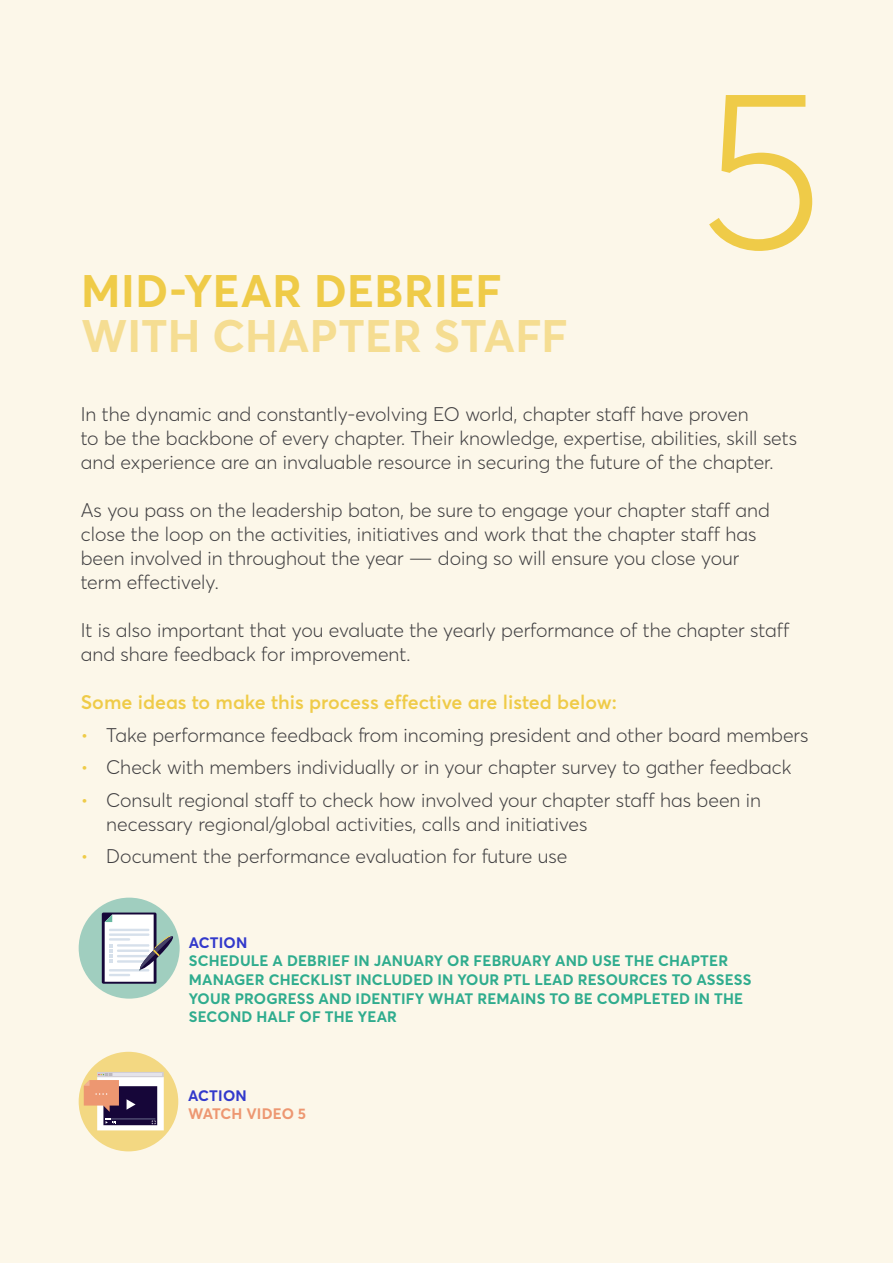
<style>
.page{position:relative;width:893px;height:1263px;background:#fcf7e9}
.page>*{position:absolute;margin:0;border:0;box-sizing:border-box;transform-origin:0 0}
.t1{font:300 225px "Averta PE";color:#efcb48}
.t2{font:700 45px "Averta PE";letter-spacing:.005em;color:#f5dd92}
.t3{font:700 45px "Averta PE";letter-spacing:.01em;color:#efcb48}
.t4{font:300 19.5px/24px "Averta PE";color:#414042}
.t5{font:600 19.5px "Averta PE";color:#efcb48}
.t6{font:700 15px/18.8px "Averta PE";letter-spacing:.01em;color:#2fac8e}
.t7{font:700 15px "Averta PE";letter-spacing:.01em;color:#3239cb}
.t8{font:700 15px "Averta PE";color:#ed9771}
.s1{color:#efcb48}
</style>
<div class="page">
<div style="left:79px;top:898px;width:101px;height:101px;background:#a0cebf;border-radius:50%"></div>
<svg style="left:102px;top:912px;width:55px;height:72px"></svg>
<svg style="left:105px;top:914px;width:69px;height:68px"></svg>
<div style="left:79px;top:1052px;width:99px;height:99px;background:#f3d882;border-radius:50%"></div>
<div style="left:97px;top:1072px;width:67px;height:5px;background:#d1ced5"></div>
<svg style="left:84px;top:1073px;width:80px;height:57px;background:#a1888c"></svg>
<h2 class="t3" style="left:81px;top:259px;width:422px">MID-YEAR DEBRIEF</h2>
<h2 class="t2" style="left:81px;top:304px;width:488px">WITH CHAPTER STAFF</h2>
<h1 class="t1" style="left:700px;top:17px;width:123px">5</h1>
<p class="t4" style="left:81px;top:402px;width:718px">In the dynamic and constantly-evolving EO world, chapter staff have proven<br>to be the backbone of every chapter. Their knowledge, expertise, abilities, skill sets and experience are an invaluable resource in securing the future of the chapter.</p>
<p class="t4" style="left:81px;top:498px;width:691px">As you pass on the leadership baton, be sure to engage your chapter staff and close the loop on the activities, initiatives and work that the chapter staff has been involved in throughout the year ― doing so will ensure you close your term effectively.</p>
<p class="t4" style="left:81px;top:618px;width:710px">It is also important that you evaluate the yearly performance of the chapter staff and share feedback for improvement.</p>
<p class="t5" style="left:81px;top:689px;width:538px">Some ideas to make this process effective are listed below:</p>
<p class="t4" style="left:81px;top:722px;width:729px"><span class="s1">•</span> Take performance feedback from incoming president and other board members</p>
<p class="t4" style="left:81px;top:755px;width:712px"><span class="s1">•</span> Check with members individually or in your chapter survey to gather feedback</p>
<p class="t4" style="left:106px;top:787px;width:656px;text-indent:-26px"><span class="s1">•</span> Consult regional staff to check how involved your chapter staff has been in necessary regional/global activities, calls and initiatives</p>
<p class="t4" style="left:81px;top:844px;width:488px"><span class="s1">•</span> Document the performance evaluation for future use</p>
<p class="t7" style="left:189px;top:932px;width:60px">ACTION</p>
<p class="t6" style="left:189px;top:951px;width:564px">SCHEDULE A DEBRIEF IN JANUARY OR FEBRUARY AND USE THE CHAPTER MANAGER CHECKLIST INCLUDED IN YOUR PTL LEAD RESOURCES TO ASSESS YOUR PROGRESS AND IDENTIFY WHAT REMAINS TO BE COMPLETED IN THE SECOND HALF OF THE YEAR</p>
<p class="t7" style="left:188px;top:1085px;width:60px">ACTION</p>
<p class="t8" style="left:188px;top:1103px;width:119px">WATCH VIDEO 5</p>
</div>
